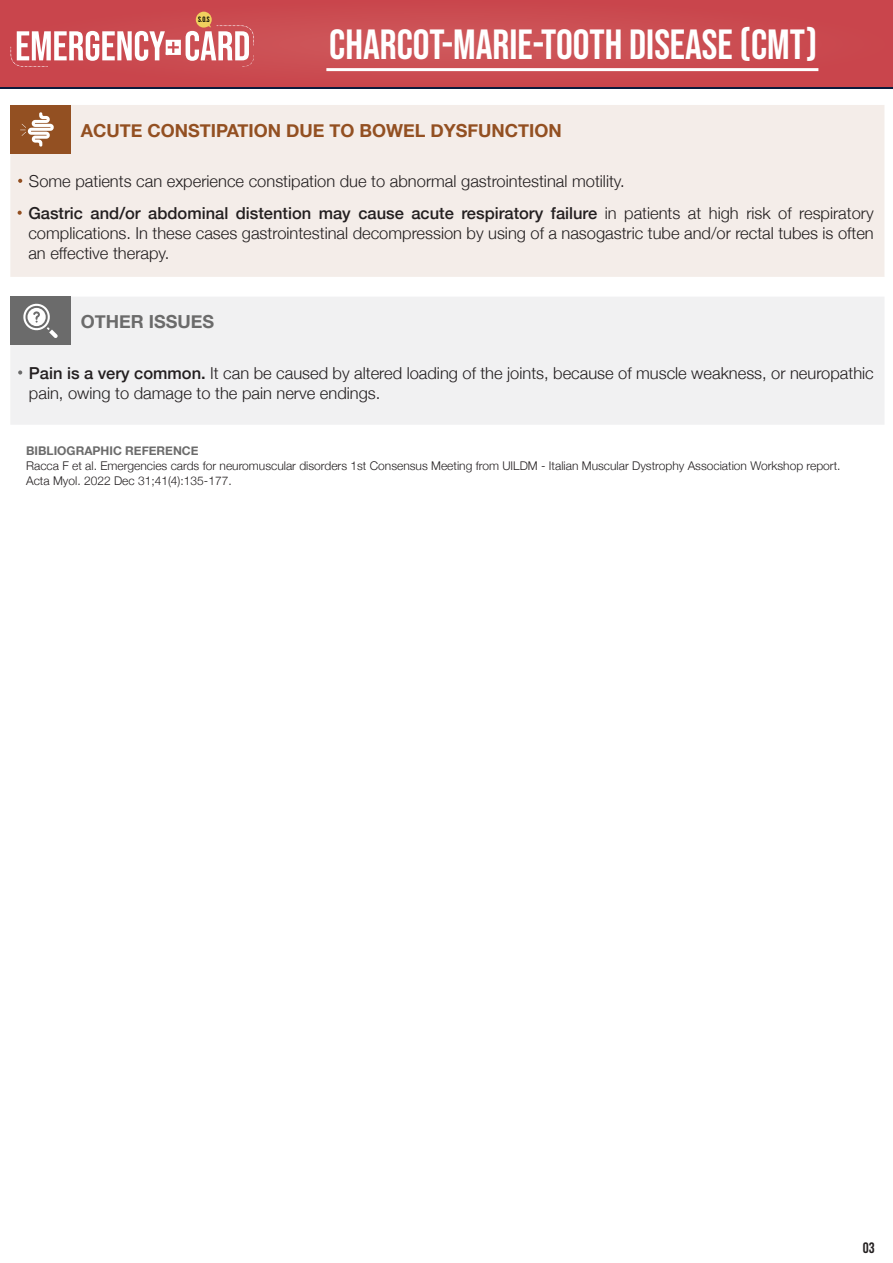
<style>
.page{position:relative;width:893px;height:1263px;background:#fff}
.page>*{position:absolute;margin:0;border:0;box-sizing:border-box;transform-origin:0 0}
.t1{font:42px "Bebas Neue";color:#fff}
.t2{font:700 18px "Helvetica Neue";color:#935022}
.t3{font:700 18px "Helvetica Neue";color:#6b6b6b}
.t4{font:300 16.5px/19.8px "Helvetica Neue";color:#231f20}
.t5{font:15px "Bebas Neue";color:#231f20}
.t6{font:300 12px/14.4px "Helvetica Neue";color:#231f20}
.t7{font:700 12px "Helvetica Neue";color:#6b6b6b}
.t8{font:7.8px "Bebas Neue";color:#010101}
.s1{font-weight:500}
</style>
<div class="page">
<div style="left:10px;top:105px;width:874px;height:172px;background:#f4ede9"></div>
<svg style="left:18px;top:179px;width:4px;height:4px"></svg>
<svg style="left:18px;top:211px;width:4px;height:4px"></svg>
<div style="left:10px;top:105px;width:61px;height:48px;background:#935022"></div>
<svg style="left:20px;top:112px;width:34px;height:35px"></svg>
<div style="left:10px;top:297px;width:874px;height:128px;background:#f1f1f2"></div>
<svg style="left:18px;top:370px;width:4px;height:5px"></svg>
<div style="left:10px;top:297px;width:61px;height:48px;background:#6b6b6b"></div>
<svg style="left:23px;top:303px;width:35px;height:35px"></svg>
<div style="left:0;top:0;width:893px;height:88px;background:#ca4a4f"></div>
<svg style="left:11px;top:12px;width:243px;height:55px"></svg>
<hr style="left:0;top:87px;width:893px;height:1px;background:#0b1b3d">
<hr style="left:326px;top:68px;width:492px;height:3px;background:#fff">
<p class="t8" style="left:198px;top:15px;width:13px">S.0.S</p>
<h1 class="t1" style="left:329px;top:21px;width:489px">CHARCOT-MARIE-TOOTH DISEASE (CMT)</h1>
<p class="t2" style="left:81px;top:116px;width:483px">ACUTE CONSTIPATION DUE TO BOWEL DYSFUNCTION</p>
<p class="t4" style="left:28px;top:164px;width:847px;line-height:32px">Some patients can experience constipation due to abnormal gastrointestinal motility.<br><span class="s1">Gastric and/or abdominal distention may cause acute respiratory failure</span> in patients at high risk of respiratory</p>
<p class="t4" style="left:28px;top:222px;width:847px">complications. In these cases gastrointestinal decompression by using of a nasogastric tube and/or rectal tubes is often an effective therapy.</p>
<p class="t3" style="left:81px;top:308px;width:135px">OTHER ISSUES</p>
<p class="t4" style="left:29px;top:362px;width:846px"><span class="s1">Pain is a very common.</span> It can be caused by altered loading of the joints, because of muscle weakness, or neuropathic pain, owing to damage to the pain nerve endings.</p>
<p class="t7" style="left:26px;top:441px;width:174px">BIBLIOGRAPHIC REFERENCE</p>
<p class="t6" style="left:26px;top:458px;width:816px">Racca F et al. Emergencies cards for neuromuscular disorders 1st Consensus Meeting from UILDM - Italian Muscular Dystrophy Association Workshop report.<br>Acta Myol. 2022 Dec 31;41(4):135-177.</p>
<p class="t5" style="left:863px;top:1239px;width:13px">03</p>
</div>
